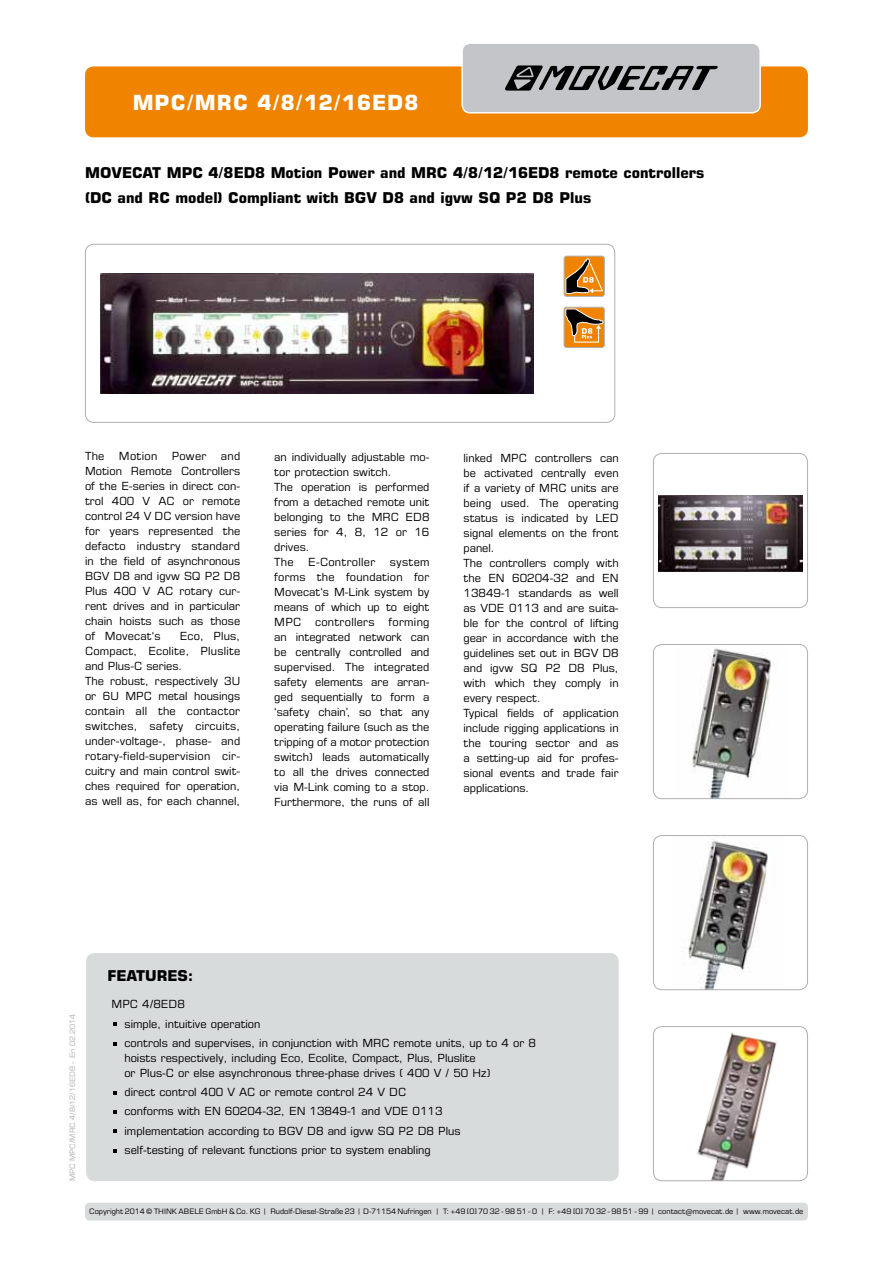
<style>
.page{position:relative;width:893px;height:1263px;background:#fff}
.page>*{position:absolute;margin:0;border:0;box-sizing:border-box;transform-origin:0 0}
.t1{font:700 21px "Eurostile LT Std";letter-spacing:.05em;color:#fff}
.t2{font:700 15px/25.5px "Eurostile LT Std";color:#000}
.t3{font:11.25px/15px "Eurostile LT Std";color:#000}
.t4{font:11.25px "Eurostile LT Std";letter-spacing:.025em;color:#000}
.t5{font:7.5px "Eurostile LT Std";color:#000}
.t6{font:7.5px "Eurostile LT Std";color:#aeafb2}
</style>
<div class="page">
<img style="left:101px;top:273px;width:432px;height:120px">
<div style="left:85px;top:244px;width:530px;height:179px;border:1px solid #aeafb2;border-radius:9px"></div>
<svg style="left:564px;top:307px;width:40px;height:39px"></svg>
<div style="left:564px;top:307px;width:40px;height:41px;border:1px solid #aeafb2;border-radius:3px"></div>
<svg style="left:564px;top:256px;width:39px;height:39px"></svg>
<div style="left:564px;top:256px;width:41px;height:41px;border:1px solid #aeafb2;border-radius:3px"></div>
<div style="left:85px;top:1203px;width:723px;height:17px;background:#d8dbdc;border-radius:4px"></div>
<div style="left:85px;top:66px;width:723px;height:71px;background:#f08400;border-radius:9px"></div>
<div style="left:462px;top:43px;width:298px;height:70px;background:#c3c5c8;border-radius:8px"></div>
<div style="left:461px;top:43px;width:300px;height:70px;border:1px solid #fff;border-radius:8px"></div>
<svg style="left:505px;top:65px;width:212px;height:26px"></svg>
<img style="left:658px;top:495px;width:144px;height:77px">
<div style="left:653px;top:453px;width:155px;height:155px;border:1px solid #aeafb2;border-radius:9px"></div>
<img style="left:692px;top:648px;width:79px;height:149px">
<div style="left:653px;top:644px;width:155px;height:155px;border:1px solid #aeafb2;border-radius:9px"></div>
<img style="left:686px;top:841px;width:82px;height:147px">
<div style="left:653px;top:835px;width:155px;height:155px;border:1px solid #aeafb2;border-radius:9px"></div>
<img style="left:653px;top:1026px;width:124px;height:155px">
<div style="left:653px;top:1026px;width:155px;height:155px;border:1px solid #aeafb2;border-radius:9px"></div>
<div style="left:86px;top:953px;width:533px;height:228px;background:#d8dbdc;border-radius:9px"></div>
<svg style="left:113px;top:1110px;width:3px;height:4px"></svg>
<p class="t1" style="left:133px;top:89px;width:287px">MPC/MRC 4/8/12/16ED8</p>
<p class="t2" style="left:85px;top:159px;width:621px">MOVECAT MPC 4/8ED8 Motion Power and MRC 4/8/12/16ED8 remote controllers (DC and RC model) Compliant with BGV D8 and igvw SQ P2 D8 Plus</p>
<p class="t3" style="left:85px;top:448px;width:21px">The</p>
<p class="t3" style="left:119px;top:448px;width:40px">Motion</p>
<p class="t3" style="left:172px;top:448px;width:36px">Power</p>
<p class="t3" style="left:85px;top:448px;width:157px;text-align:justify;text-indent:136px">and Motion Remote Controllers of the E-series in direct con&shy;trol 400 V AC or remote control 24 V DC version have for years represented the defacto industry standard in the field of asynchronous BGV D8 and igvw SQ P2 D8<br>Plus 400 V AC rotary cur&shy;rent drives and in particular chain hoists such as those of Movecat‘s</p>
<p class="t3" style="left:85px;top:628px;width:157px;text-indent:95px">Eco, Plus,<br>Compact, Ecolite, Pluslite and Plus-C series.<br>The robust, respectively 3U or 6U MPC metal housings contain all the contactor switches, safety circuits, under-voltage-, phase- and rotary-field-supervision cir&shy;cuitry and main control swit&shy;ches required for operation, as well as, for each channel,</p>
<p class="t3" style="left:274px;top:449px;width:157px">an individually adjustable mo&shy;tor protection switch.<br>The operation is performed from a detached remote unit belonging to the MRC ED8 series for 4, 8, 12 or 16 drives.<br>The</p>
<p class="t4" style="left:308px;top:555px;width:69px">E-Controller</p>
<p class="t3" style="left:274px;top:554px;width:157px;text-align:justify;text-indent:116px">system forms the foundation for Movecat‘s M-Link system by means of which up to eight MPC controllers forming an integrated network can be centrally controlled and supervised. The integrated safety elements are arran&shy;ged sequentially to form a ‘safety chain’, so that any operating failure (such as the tripping of a motor protection switch) leads automatically to all the drives connected via M-Link coming to a stop.<br>Furthermore, the runs of all</p>
<p class="t3" style="left:463px;top:450px;width:157px">linked MPC controllers can be activated centrally even if a variety of MRC units are being used. The operating status is indicated by LED signal elements on the front panel.<br>The controllers comply with the EN 60204-32 and EN<br>13849-1 standards as well as VDE 0113 and are suita&shy;ble for the control of lifting gear in accordance with the guidelines set out in BGV D8 and igvw SQ P2 D8 Plus, with which they comply in every respect.<br>Typical fields of application include rigging applications in the touring sector and as a setting-up aid for profes&shy;sional events and trade fair applications.</p>
<p class="t6" style="left:68px;top:1181px;width:169px;rotate:-90deg">MPC MPC/MRC 4/8/12/16ED8 - En 02.2014</p>
<p class="t2" style="left:107px;top:963px;width:87px">FEATURES:</p>
<p class="t3" style="left:125px;top:994px;width:413px;line-height:19.2px;text-indent:-13px">MPC 4/8ED8<br>simple, intuitive operation<br>controls and supervises, in conjunction with MRC remote units, up to 4 or 8</p>
<p class="t3" style="left:124px;top:1050px;width:368px">hoists respectively, including Eco, Ecolite, Compact, Plus, Pluslite<br>or Plus-C or else asynchronous three-phase drives ( 400 V / 50 Hz)</p>
<p class="t3" style="left:125px;top:1082px;width:338px;line-height:19.2px">direct control 400 V AC or remote control 24 V DC<br>conforms with EN 60204-32, EN 13849-1 and VDE 0113 implementation according to BGV D8 and igvw SQ P2 D8 Plus self-testing of relevant functions prior to system enabling</p>
<p class="t5" style="left:89px;top:1207px;width:716px">Copyright 2014 © THINK ABELE GmbH &amp; Co. KG | Rudolf-Diesel-Straße 23 | D-71154 Nufringen | T: +49 [0] 70 32 - 98 51 - 0 | F: +49 [0] 70 32 - 98 51 - 99 | contact@movecat.de | www.movecat.de</p>
</div>
